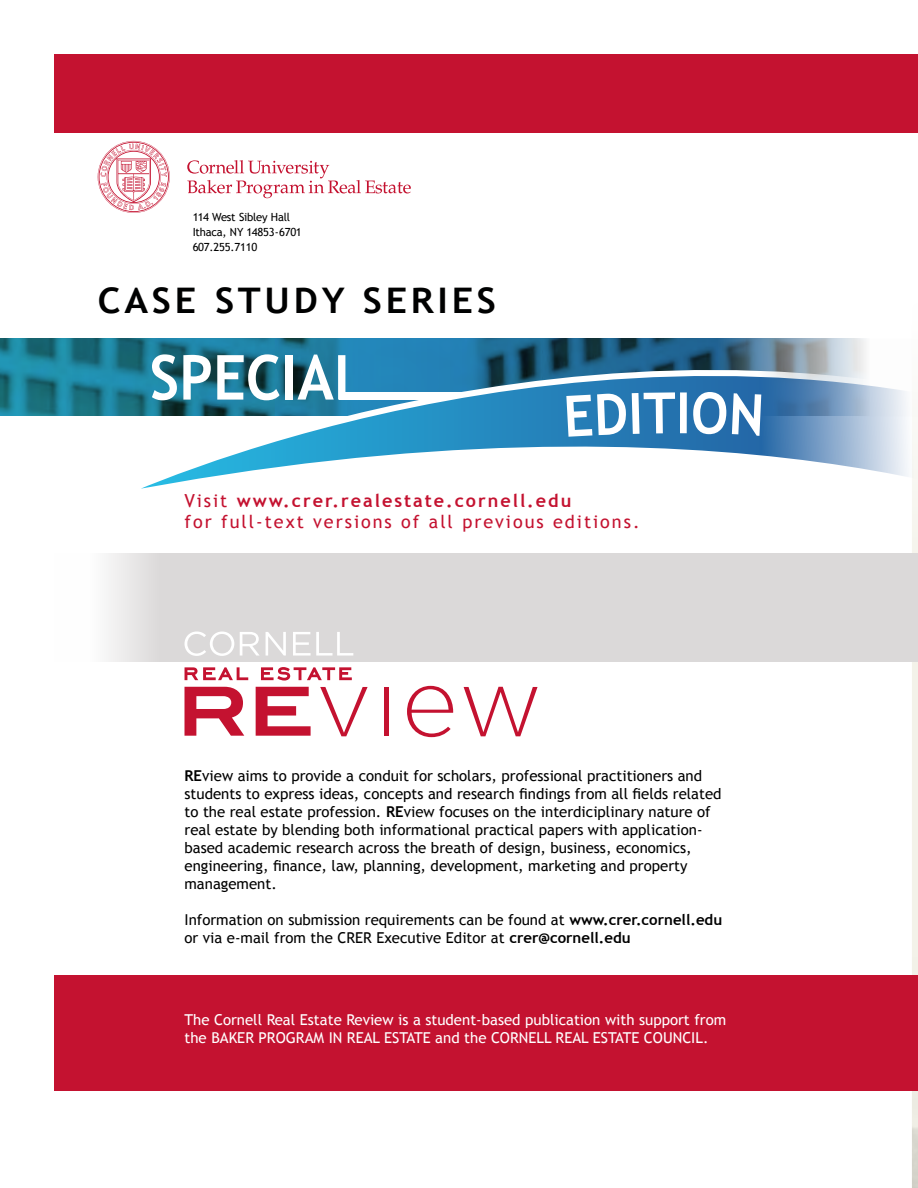
<style>
.page{position:relative;width:918px;height:1188px;background:#fff}
.page>*{position:absolute;margin:0;border:0;box-sizing:border-box;transform-origin:0 0}
.t1{font:700 62.1px "Trebuchet MS";color:#fff;scale:.93 1}
.t2{font:700 57px "Trebuchet MS";color:#fff;scale:.93 1}
.t3{font:700 35.25px "Trebuchet MS";letter-spacing:.1em;color:#000101;scale:1.06 1}
.t4{font:18px/21.6px "Trebuchet MS";letter-spacing:.11em;color:#c41230}
.t5{font:15px/18px "Trebuchet MS";color:#000}
.t6{font:15px/18px "Trebuchet MS";color:#fff}
.t7{font:11.25px/15px "Trebuchet MS";letter-spacing:-.02em;color:#000}
.s1{font-weight:700}
</style>
<div class="page">
<svg style="left:912px;top:523px;width:6px;height:260px"></svg>
<img style="left:912px;top:783px;width:6px;height:405px">
<div style="left:54px;top:975px;width:864px;height:115px;background:#c41230"></div>
<svg style="left:185px;top:687px;width:59px;height:49px"></svg>
<svg style="left:256px;top:687px;width:55px;height:49px"></svg>
<svg style="left:320px;top:687px;width:48px;height:49px"></svg>
<div style="left:384px;top:687px;width:5px;height:49px;background:#c41230"></div>
<svg style="left:407px;top:686px;width:46px;height:51px"></svg>
<svg style="left:464px;top:687px;width:74px;height:49px"></svg>
<svg style="left:185px;top:667px;width:63px;height:13px"></svg>
<svg style="left:261px;top:667px;width:91px;height:14px"></svg>
<svg style="left:187px;top:160px;width:224px;height:38px"></svg>
<svg style="left:98px;top:141px;width:72px;height:72px"></svg>
<div style="left:54px;top:55px;width:864px;height:78px;background:#c41230"></div>
<div style="left:54px;top:554px;width:864px;height:108px;background:#dbd9d9"></div>
<svg style="left:185px;top:632px;width:49px;height:24px"></svg>
<svg style="left:240px;top:632px;width:19px;height:24px"></svg>
<svg style="left:266px;top:632px;width:20px;height:24px"></svg>
<svg style="left:293px;top:632px;width:60px;height:24px"></svg>
<img style="left:0;top:338px;width:866px;height:77px">
<svg style="left:111px;top:368px;width:807px;height:155px"></svg>
<div style="left:566px;top:392px;width:109px;height:45px;background:#2579b3"></div>
<div style="left:693px;top:392px;width:68px;height:44px;background:#246baa"></div>
<p class="t7" style="left:193px;top:209px;width:111px">114 West Sibley Hall<br>Ithaca, NY 14853-6701<br>607.255.7110</p>
<h3 class="t3" style="left:98px;top:278px;width:377px">CASE STUDY SERIES</h3>
<h1 class="t1" style="left:150px;top:339px;width:234px">SPECIAL</h1>
<p class="t4" style="left:184px;top:490px;width:457px">Visit <span class="s1">www.crer.realestate.cornell.edu<br></span>for full-text versions of all previous editions.</p>
<h2 class="t2" style="left:676px;top:377px;width:17px">I</h2>
<p class="t5" style="left:184px;top:766px;width:539px"><span class="s1">RE</span>view aims to provide a conduit for scholars, professional practitioners and students to express ideas, concepts and research findings from all fields related to the real estate profession. <span class="s1">RE</span>view focuses on the interdiciplinary nature of real estate by blending both informational practical papers with application&shy;based academic research across the breath of design, business, economics, engineering, finance, law, planning, development, marketing and property management.</p>
<p class="t5" style="left:184px;top:910px;width:539px">Information on submission requirements can be found at <span class="s1">www.crer.cornell.edu </span>or via e-mail from the CRER Executive Editor at <span class="s1">crer@cornell.edu</span></p>
<p class="t6" style="left:184px;top:1011px;width:543px">The Cornell Real Estate Review is a student-based publication with support from the Baker Program</p>
<p class="t6" style="left:329px;top:1029px;width:36px">in Real</p>
<p class="t6" style="left:384px;top:1029px;width:17px">Estate</p>
<p class="t6" style="left:435px;top:1029px;width:275px">and the CORNELL REAL ESTATE COUNCIL.</p>
</div>
